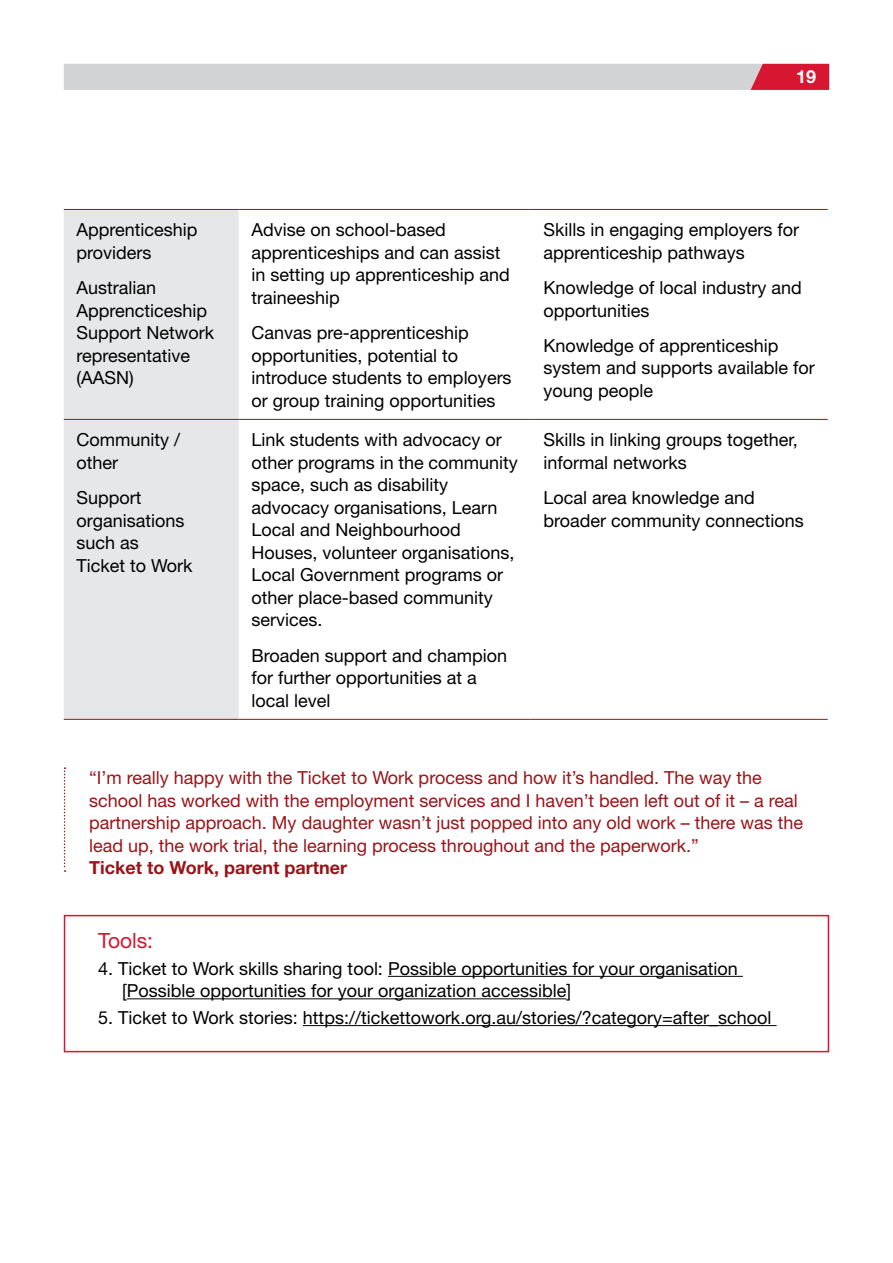
<style>
.page{position:relative;width:893px;height:1263px;background:#fff}
.page>*{position:absolute;margin:0;border:0;box-sizing:border-box;transform-origin:0 0}
.t1{font:21px "Helvetica Neue";color:#d71732}
.t2{font:18px/22.5px "Helvetica Neue";color:#000}
.t3{font:18px/22.5px "Helvetica Neue";color:#991418}
.t4{font:700 18px "Helvetica Neue";color:#991418}
.t5{font:700 18px "Helvetica Neue";color:#fff}
</style>
<div class="page">
<svg style="left:64px;top:64px;width:765px;height:26px;background:#d1c1c4"></svg>
<hr style="left:388px;top:976px;width:355px;height:1px;background:#000">
<hr style="left:127px;top:998px;width:439px;height:1px;background:#000">
<hr style="left:303px;top:1025px;width:474px;height:1px;background:#000">
<div style="left:64px;top:210px;width:175px;height:509px;background:#e6e7e8"></div>
<hr style="left:64px;top:209px;width:175px;height:1px;background:#991418">
<hr style="left:239px;top:209px;width:292px;height:1px;background:#991418">
<hr style="left:531px;top:209px;width:297px;height:1px;background:#991418">
<hr style="left:64px;top:419px;width:175px;height:1px;background:#991418">
<hr style="left:239px;top:419px;width:292px;height:1px;background:#991418">
<hr style="left:531px;top:419px;width:297px;height:1px;background:#991418">
<hr style="left:64px;top:719px;width:175px;height:1px;background:#991418">
<hr style="left:239px;top:719px;width:292px;height:1px;background:#991418">
<hr style="left:531px;top:719px;width:297px;height:1px;background:#991418">
<div style="left:64px;top:915px;width:765px;height:137px;border:2px solid #d71732"></div>
<svg style="left:64px;top:767px;width:2px;height:105px"></svg>
<p class="t5" style="left:796px;top:66px;width:22px">19</p>
<p class="t2" style="left:77px;top:218px;width:123px">Apprenticeship providers</p>
<p class="t2" style="left:77px;top:276px;width:139px">Australian<br>Apprencticeship<br>Support Network representative (AASN)</p>
<p class="t2" style="left:77px;top:428px;width:105px">Community / other</p>
<p class="t2" style="left:77px;top:486px;width:117px">Support organisations such as<br>Ticket to Work</p>
<p class="t2" style="left:252px;top:218px;width:260px">Advise on school-based apprenticeships and can assist in setting up apprenticeship and traineeship</p>
<p class="t2" style="left:252px;top:321px;width:262px">Canvas pre-apprenticeship opportunities, potential to introduce students to employers or group training opportunities</p>
<p class="t2" style="left:252px;top:428px;width:268px">Link students with advocacy or other programs in the community space, such as disability advocacy organisations, Learn<br>Local and Neighbourhood<br>Houses, volunteer organisations,<br>Local Government programs or other place-based community services.</p>
<p class="t2" style="left:252px;top:644px;width:257px">Broaden support and champion for further opportunities at a local level</p>
<p class="t2" style="left:543px;top:218px;width:257px">Skills in engaging employers for apprenticeship pathways</p>
<p class="t2" style="left:543px;top:276px;width:260px">Knowledge of local industry and opportunities</p>
<p class="t2" style="left:543px;top:334px;width:273px">Knowledge of apprenticeship system and supports available for young people</p>
<p class="t2" style="left:543px;top:428px;width:256px">Skills in linking groups together, informal networks</p>
<p class="t2" style="left:543px;top:486px;width:262px">Local area knowledge and broader community connections</p>
<p class="t3" style="left:89px;top:766px;width:715px">“I’m really happy with the Ticket to Work process and how it’s handled. The way the school has worked with the employment services and I haven’t been left out of it – a real partnership approach. My daughter wasn’t just popped into any old work – there was the lead up, the work trial, the learning process throughout and the paperwork.”</p>
<p class="t4" style="left:89px;top:857px;width:260px">Ticket to Work, parent partner</p>
<p class="t1" style="left:98px;top:928px;width:56px">Tools:</p>
<p class="t2" style="left:122px;top:957px;width:617px;text-indent:-24px">4. Ticket to Work skills sharing tool: Possible opportunities for your organisation [Possible opportunities for your organization accessible]</p>
<p class="t2" style="left:98px;top:1006px;width:675px">5. Ticket to Work stories: https://tickettowork.org.au/stories/?category=after_school</p>
</div>
